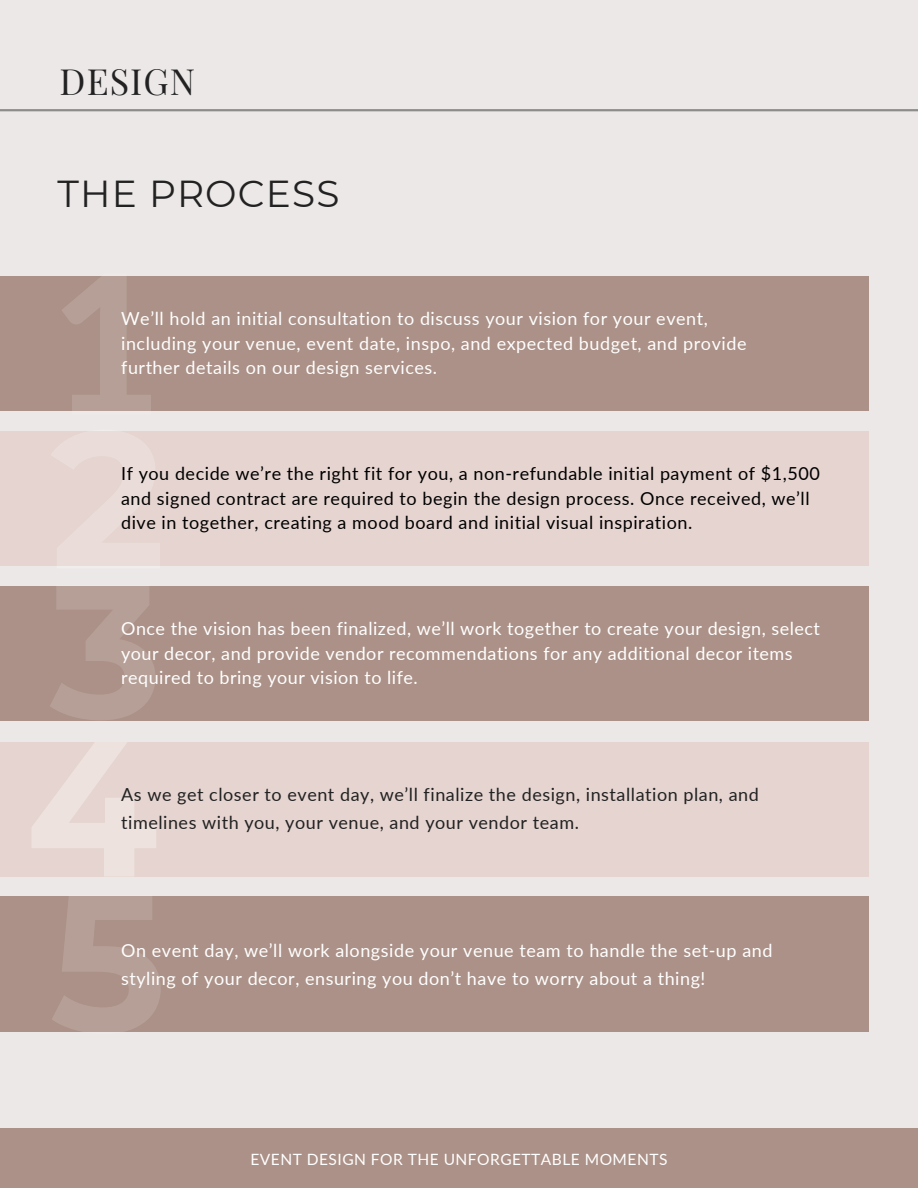
<style>
.page{position:relative;width:918px;height:1188px;background:#ede8e8}
.page>*{position:absolute;margin:0;border:0;box-sizing:border-box;transform-origin:0 0}
.t1{font:37.5px "Montserrat";letter-spacing:.03em;color:#222}
.t2{font:36px "Playfair Display";letter-spacing:.03em;color:#222}
.t3{font:18px/24.8px "Lato";letter-spacing:.025em;color:#fff}
.t4{font:18px/24.8px "Lato";letter-spacing:.03em;color:#000}
.t5{font:18px/24.8px "Lato";letter-spacing:.03em;color:#fefefe}
.t6{font:18px/28.2px "Lato";letter-spacing:.03em;color:#222}
.t7{font:15.6px "Lato";letter-spacing:.03em;color:#fff}
</style>
<div class="page">
<hr style="left:0;top:109px;width:918px;height:2px;background:#000">
<div style="left:0;top:276px;width:868px;height:135px;background:#ab9187"></div>
<div style="left:0;top:586px;width:868px;height:135px;background:#ab9187"></div>
<div style="left:0;top:432px;width:868px;height:134px;background:#e5d4cf"></div>
<div style="left:0;top:742px;width:868px;height:135px;background:#e5d4cf"></div>
<div style="left:0;top:897px;width:868px;height:135px;background:#ab9187"></div>
<div style="left:0;top:1128px;width:918px;height:60px;background:#ab9187"></div>
<p class="t2" style="left:60px;top:56px;width:137px">DESIGN</p>
<p class="t1" style="left:58px;top:170px;width:283px">THE PROCESS</p>
<p class="t5" style="left:121px;top:305px;width:627px">We’ll hold an initial consultation to discuss your vision for your event, including your venue, event date, inspo, and expected budget, and provide further details on our design services.</p>
<p class="t4" style="left:121px;top:460px;width:700px">If you decide we’re the right fit for you, a non-refundable initial payment of $1,500 and signed contract are required to begin the design process. Once received, we’ll dive in together, creating a mood board and initial visual inspiration.</p>
<p class="t3" style="left:121px;top:615px;width:700px">Once the vision has been finalized, we’ll work together to create your design, select your decor, and provide vendor recommendations for any additional decor items required to bring your vision to life.</p>
<p class="t6" style="left:121px;top:780px;width:639px">As we get closer to event day, we’ll finalize the design, installation plan, and timelines with you, your venue, and your vendor team.</p>
<p class="t3" style="left:121px;top:935px;width:653px;line-height:28.2px">On event day, we’ll work alongside your venue team to handle the set-up and styling of your decor, ensuring you don’t have to worry about a thing!</p>
<p class="t7" style="left:251px;top:1149px;width:418px">EVENT DESIGN FOR THE UNFORGETTABLE MOMENTS</p>
</div>
